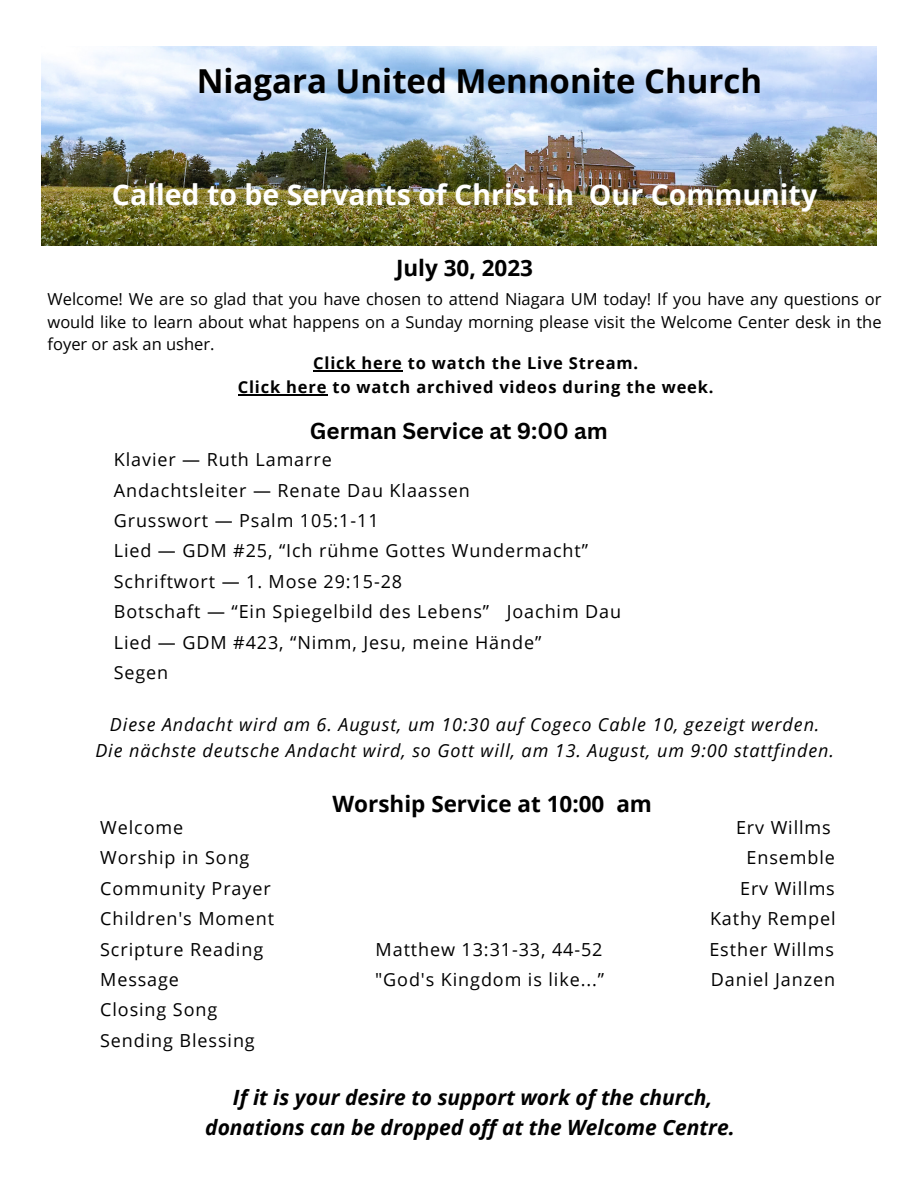
<style>
.page{position:relative;width:918px;height:1188px;background:#fff}
.page>*{position:absolute;margin:0;border:0;box-sizing:border-box;transform-origin:0 0}
.t1{font:700 33px "Open Sans";color:#000}
.t2{font:700 28.5px "Open Sans";color:#fff}
.t3{font:700 22.5px "Open Sans";color:#000}
.t4{font:700 22.5px "Canva Sans";color:#000}
.t5{font:italic 700 21px "Open Sans";color:#000}
.t6{font:18px "Open Sans";letter-spacing:.05em;color:#000}
.t7{font:italic 18px "Open Sans";letter-spacing:.05em;color:#000}
.t8{font:16.5px/22.5px "Open Sans";color:#000;text-align:justify}
.t9{font:700 16.5px "Open Sans";letter-spacing:.05em;color:#000}
</style>
<div class="page">
<img style="left:42px;top:46px;width:834px;height:199px">
<hr style="left:313px;top:370px;width:90px;height:2px;background:#000">
<hr style="left:238px;top:394px;width:89px;height:1px;background:#000">
<p class="t1" style="left:197px;top:58px;width:567px">Niagara United Mennonite Church</p>
<p class="t2" style="left:112px;top:175px;width:707px">Called to be Servants of Christ in Our Community</p>
<p class="t3" style="left:396px;top:252px;width:139px">July 30, 2023</p>
<p class="t8" style="left:48px;top:288px;width:836px">Welcome! We are so glad that you have chosen to attend Niagara UM today! If you have any questions or would like to learn about what happens on a Sunday morning please visit the Welcome Center desk in the foyer or ask an usher.</p>
<p class="t9" style="left:313px;top:352px;width:327px">Click here to watch the Live Stream.</p>
<p class="t9" style="left:238px;top:375px;width:477px">Click here to watch archived videos during the week.</p>
<p class="t4" style="left:310px;top:415px;width:300px">German Service at 9:00 am</p>
<p class="t6" style="left:114px;top:447px;width:220px">Klavier — Ruth Lamarre</p>
<p class="t6" style="left:114px;top:478px;width:358px">Andachtsleiter — Renate Dau Klaassen</p>
<p class="t6" style="left:114px;top:508px;width:266px">Grusswort — Psalm 105:1-11</p>
<p class="t6" style="left:114px;top:538px;width:476px">Lied — GDM #25, “Ich rühme Gottes Wundermacht”</p>
<p class="t6" style="left:114px;top:569px;width:290px">Schriftwort — 1. Mose 29:15-28</p>
<p class="t6" style="left:114px;top:599px;width:509px">Botschaft — “Ein Spiegelbild des Lebens” Joachim Dau</p>
<p class="t6" style="left:114px;top:629px;width:429px">Lied — GDM #423, “Nimm, Jesu, meine Hände”</p>
<p class="t6" style="left:114px;top:660px;width:56px">Segen</p>
<p class="t7" style="left:110px;top:712px;width:711px">Diese Andacht wird am 6. August, um 10:30 auf Cogeco Cable 10, gezeigt werden.</p>
<p class="t7" style="left:95px;top:737px;width:740px">Die nächste deutsche Andacht wird, so Gott will, am 13. August, um 9:00 stattfinden.</p>
<p class="t3" style="left:333px;top:787px;width:321px">Worship Service at 10:00 am</p>
<p class="t6" style="left:100px;top:815px;width:84px">Welcome</p>
<p class="t6" style="left:736px;top:815px;width:96px">Erv Willms</p>
<p class="t6" style="left:100px;top:845px;width:151px">Worship in Song</p>
<p class="t6" style="left:747px;top:845px;width:90px">Ensemble</p>
<p class="t6" style="left:100px;top:876px;width:172px">Community Prayer</p>
<p class="t6" style="left:740px;top:876px;width:96px">Erv Willms</p>
<p class="t6" style="left:100px;top:906px;width:176px">Children's Moment</p>
<p class="t6" style="left:710px;top:906px;width:127px">Kathy Rempel</p>
<p class="t6" style="left:100px;top:936px;width:165px">Scripture Reading</p>
<p class="t6" style="left:376px;top:936px;width:228px">Matthew 13:31-33, 44-52</p>
<p class="t6" style="left:709px;top:936px;width:126px">Esther Willms</p>
<p class="t6" style="left:100px;top:967px;width:80px">Message</p>
<p class="t6" style="left:375px;top:967px;width:230px">"God's Kingdom is like...”</p>
<p class="t6" style="left:711px;top:967px;width:126px">Daniel Janzen</p>
<p class="t6" style="left:100px;top:997px;width:119px">Closing Song</p>
<p class="t6" style="left:100px;top:1027px;width:156px">Sending Blessing</p>
<p class="t5" style="left:233px;top:1083px;width:481px">If it is your desire to support work of the church,</p>
<p class="t5" style="left:205px;top:1112px;width:531px">donations can be dropped off at the Welcome Centre.</p>
</div>
